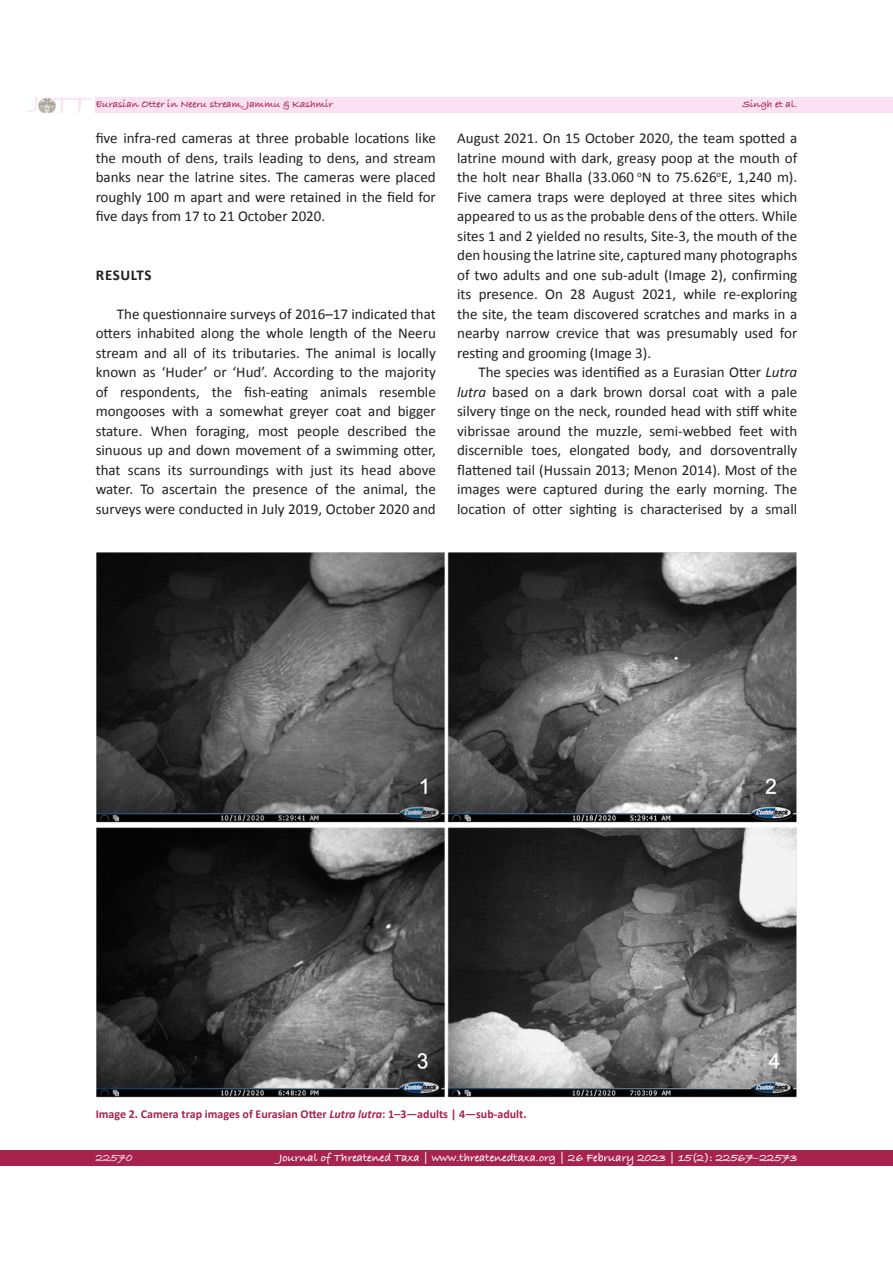
<style>
.page{position:relative;width:893px;height:1263px;background:#fff}
.page>*{position:absolute;margin:0;border:0;box-sizing:border-box;transform-origin:0 0}
.t1{font:700 28.95px "Bradley Hand ITCTT";color:#fbe1f4}
.t2{font:15px/19.5px "Calibri";color:#231f20;text-align:justify}
.t3{font:700 15px "Calibri";letter-spacing:.035em;color:#231f20}
.t4{font:700 12px "Bradley Hand ITCTT";color:#fff}
.t5{font:700 12px "Calibri";color:#a5234c}
.t6{font:700 12px "Bradley Hand ITCTT";color:#fbe1f4}
.t7{font:700 10.5px "Bradley Hand ITCTT";color:#a5234c}
.s1{font-family:"Calibri 2"}
.s2{font-style:italic}
</style>
<div class="page">
<div style="left:96px;top:97px;width:797px;height:16px;background:#fbe1f4"></div>
<div style="left:0;top:1150px;width:893px;height:16px;background:#a5234c"></div>
<img style="left:38px;top:97px;width:17px;height:16px">
<img style="left:96px;top:552px;width:701px;height:546px">
<h1 class="t1" style="left:34px;top:82px;width:57px"><sup>J</sup> TT</h1>
<p class="t7" style="left:96px;top:96px;width:239px">Eurasian Otter in Neeru stream, Jammu &amp; Kashmir</p>
<p class="t7" style="left:742px;top:96px;width:56px">Singh et al.</p>
<p class="t2" style="left:96px;top:128px;width:342px">five infra-red cameras at three probable locations like <span class="s1">the mouth of dens, trails leading to dens, and stream </span>banks near the latrine sites. The cameras were placed roughly 100 m apart and were retained in the field for five days from 17 to 21 October 2020.</p>
<p class="t3" style="left:96px;top:265px;width:57px">RESULTS</p>
<p class="t2" style="left:96px;top:304px;width:342px;text-indent:21px">The questionnaire surveys of 2016–17 indicated that otters inhabited along the whole length of the Neeru <span class="s1">stream and all of its tributaries. The animal is locally </span>known as ‘Huder’ <span class="s1">or</span> ‘Hud’. According to the majority of respondents, the fish-eating animals resemble mongooses with a somewhat greyer coat and bigger stature. When foraging, most people described the sinuous up and down movement of a swimming otter, that scans its surroundings with just its head above water. To ascertain the presence of the animal, the surveys were conducted in July 2019, October 2020 and</p>
<p class="t2" style="left:457px;top:128px;width:342px">August 2021. On 15 October 2020, the team spotted a latrine mound with dark, greasy poop at the mouth of the holt near Bhalla (33.060 <sup>o</sup><span class="s1">N to 75.626</span><sup>o</sup>E, 1,240 m).<br>Five camera traps were deployed at three sites which appeared to us as the probable dens of the otters. While <span class="s1">sites 1 and 2 yielded no results, Site-3, the mouth of the den housing the latrine site, captured many photographs </span>of two adults and one sub-adult (Image 2), confirming its presence. On 28 August 2021, while re-exploring <span class="s1">the site, the team discovered scratches and marks in a </span>nearby narrow crevice that was presumably used for resting and grooming (Image 3).</p>
<p class="t2" style="left:457px;top:362px;width:342px;text-indent:21px">The species was identified as a Eurasian Otter <span class="s2">Lutra lutra</span> based on a dark brown dorsal coat with a pale silvery tinge on the neck, rounded head with stiff white vibrissae around the muzzle, semi-webbed feet with <span class="s1">discernible toes, elongated body, and dorsoventrally </span>flattened tail (Hussain 2013; Menon 2014). Most of the images were captured during the early morning. The location of otter sighting is characterised by a small</p>
<p class="t5" style="left:96px;top:1106px;width:432px">Image 2. Camera trap images of Eurasian Otter <span class="s2">Lutra lutra</span>: 1–3—adults | 4—sub-adult.</p>
<p class="t6" style="left:96px;top:1149px;width:38px">22570</p>
<p class="t4" style="left:279px;top:1148px;width:520px">Journal of Threatened Taxa | www.threatenedtaxa.org | 26 February 2023 | 15(2): 22567–22573</p>
</div>
